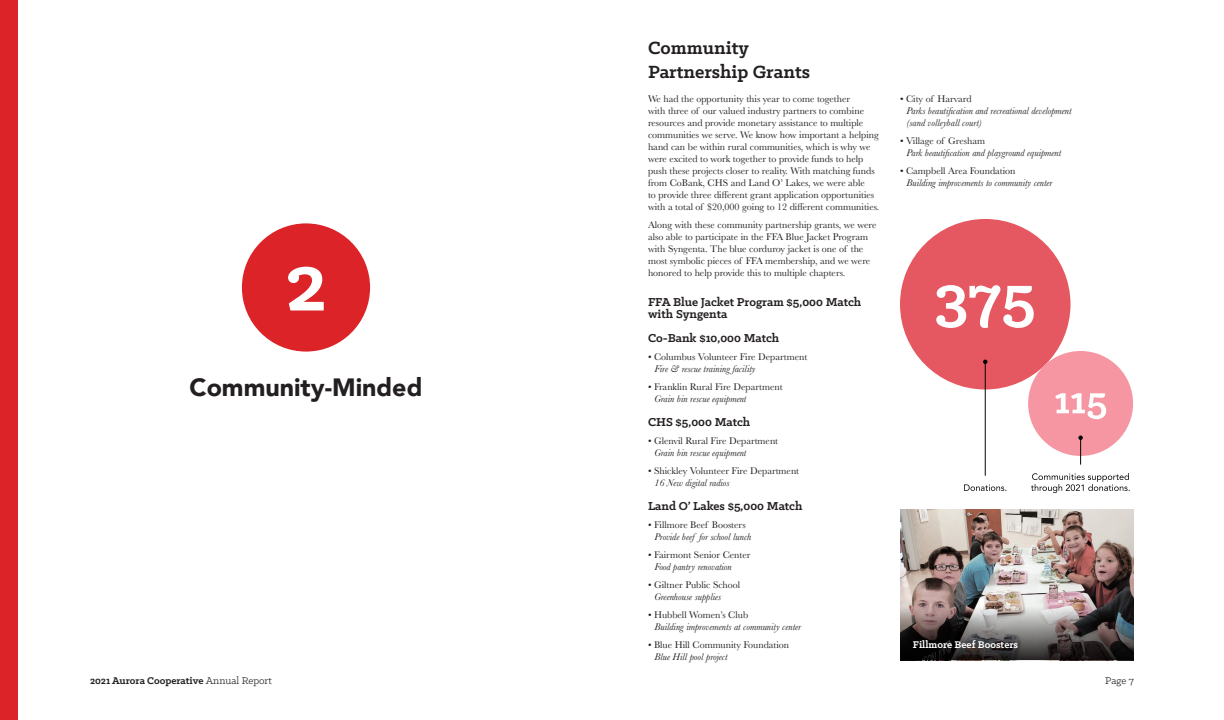
<style>
.page{position:relative;width:1224px;height:720px;background:#fff}
.page>*{position:absolute;margin:0;border:0;box-sizing:border-box;transform-origin:0 0}
.Large-Numbers{font:700 90px "Klinic Slab";color:#fff}
.Pacing-Page{font:900 25px "Avenir";color:#231f20}
.Heading-1{font:700 20px/24px "Klinic Slab";color:#231f20}
.Subhead{font:700 13px/12px "Klinic Slab";color:#231f20}
.t1{font:700 11px "Klinic Slab";color:#231f20}
.t2{font:700 11px "Klinic Slab";color:#fff}
.t3{font:11px "Klinic Slab";color:#231f20}
.Subhead-2{font:10px/12px "Baskerville";color:#231f20}
.Bulleted-List{font:10px/12px "Baskerville";color:#231f20}
.Bulleted-List-2{font:italic 10px/12px "Baskerville";color:#231f20}
.s1{font-style:italic}
.s2{font-style:normal}
.s3{font-weight:400}
</style>
<div class="page">
<div style="left:0;top:0;width:18px;height:720px;background:#dc2328"></div>
<img style="left:900px;top:510px;width:234px;height:96px">
<svg style="left:964px;top:484px;width:42px;height:7px"></svg>
<div style="left:900px;top:219px;width:171px;height:170px;background:#e65861;border-radius:50%"></div>
<svg style="left:936px;top:285px;width:98px;height:43px"></svg>
<div style="left:1028px;top:351px;width:105px;height:105px;background:#f596a2;border-radius:50%"></div>
<svg style="left:1055px;top:393px;width:51px;height:26px"></svg>
<svg style="left:983px;top:360px;width:4px;height:4px"></svg>
<hr style="left:985px;top:362px;width:1px;height:114px;background:#040503">
<svg style="left:1031px;top:473px;width:99px;height:20px"></svg>
<svg style="left:1078px;top:436px;width:5px;height:29px"></svg>
<div style="left:242px;top:223px;width:128px;height:129px;background:#dc2328;border-radius:50%"></div>
<svg style="left:900px;top:606px;width:234px;height:54px;background:#575151"></svg>
<p class="Large-Numbers" style="left:285px;top:224px;width:44px">2</p>
<p class="Pacing-Page" style="left:190px;top:366px;width:234px">Community-Minded</p>
<p class="Heading-1" style="left:648px;top:35px;width:164px">Community<br>Partnership Grants</p>
<p class="Subhead-2" style="left:648px;top:93px;width:233px">We had the opportunity this year to come together<br>with three of our valued industry partners to combine resources and provide monetary assistance to multiple communities we serve. We know how important a helping hand can be within rural communities, which is why we were excited to work together to provide funds to help push these projects closer to reality. With matching funds from CoBank, CHS and Land O’ Lakes, we were able<br>to provide three different grant application opportunities with a total of $20,000 going to 12 different communities.</p>
<p class="Subhead-2" style="left:648px;top:219px;width:230px">Along with these community partnership grants, we were also able to participate in the FFA Blue Jacket Program with Syngenta. The blue corduroy jacket is one of the most symbolic pieces of FFA membership, and we were honored to help provide this to multiple chapters.</p>
<p class="Subhead" style="left:648px;top:296px;width:215px">FFA Blue Jacket Program $5,000 Match with Syngenta</p>
<p class="Subhead" style="left:648px;top:332px;width:133px">Co-Bank $10,000 Match</p>
<p class="Bulleted-List" style="left:654px;top:351px;width:154px;text-indent:-6px">• Columbus Volunteer Fire Department<br><span class="s1">Fire &amp; rescue training facility</span></p>
<p class="Bulleted-List" style="left:654px;top:381px;width:130px;text-indent:-6px">• Franklin Rural Fire Department<br><span class="s1">Grain bin rescue equipment</span></p>
<p class="Subhead" style="left:648px;top:416px;width:104px">CHS $5,000 Match</p>
<p class="Bulleted-List" style="left:654px;top:435px;width:125px;text-indent:-6px">• Glenvil Rural Fire Department<br><span class="s1">Grain bin rescue equipment</span></p>
<p class="Bulleted-List" style="left:654px;top:465px;width:146px;text-indent:-6px">• Shickley Volunteer Fire Department<br><span class="s1">16 New digital radios</span></p>
<p class="Subhead" style="left:648px;top:500px;width:156px">Land O’ Lakes $5,000 Match</p>
<p class="Bulleted-List-2" style="left:654px;top:519px;width:98px;text-indent:-6px"><span class="s2">• Fillmore Beef Boosters<br></span>Provide beef for school lunch</p>
<p class="Bulleted-List" style="left:654px;top:549px;width:98px;text-indent:-6px">• Fairmont Senior Center<br><span class="s1">Food pantry renovation</span></p>
<p class="Bulleted-List" style="left:654px;top:579px;width:87px;text-indent:-6px">• Giltner Public School<br><span class="s1">Greenhouse supplies</span></p>
<p class="Bulleted-List-2" style="left:654px;top:609px;width:148px;text-indent:-6px"><span class="s2">• Hubbell Women’s Club<br></span>Building improvements at community center</p>
<p class="Bulleted-List" style="left:654px;top:639px;width:136px;text-indent:-6px">• Blue Hill Community Foundation<br><span class="s1">Blue Hill pool project</span></p>
<p class="Bulleted-List-2" style="left:906px;top:93px;width:167px;text-indent:-6px"><span class="s2">• City of Harvard<br></span>Parks beautification and recreational development (sand volleyball court)</p>
<p class="Bulleted-List-2" style="left:906px;top:135px;width:156px;text-indent:-6px"><span class="s2">• Village of Gresham<br></span>Park beautification and playground equipment</p>
<p class="Bulleted-List-2" style="left:906px;top:165px;width:148px;text-indent:-6px"><span class="s2">• Campbell Area Foundation<br></span>Building improvements to community center</p>
<p class="t2" style="left:913px;top:638px;width:107px">Fillmore Beef Boosters</p>
<p class="t1" style="left:90px;top:673px;width:183px">2021 Aurora Cooperative <span class="s3">Annual Report</span></p>
<p class="t3" style="left:1105px;top:674px;width:30px">Page 7</p>
</div>
